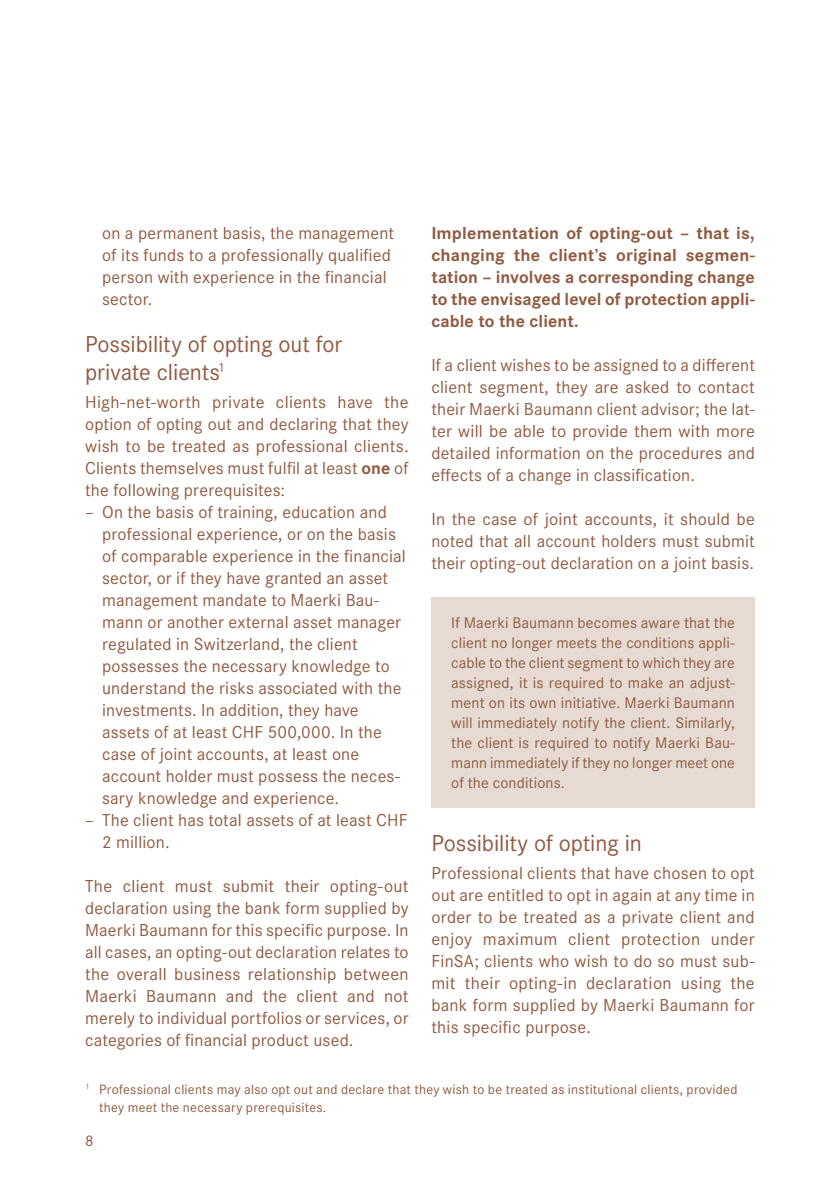
<style>
.page{position:relative;width:840px;height:1191px;background:#fff}
.page>*{position:absolute;margin:0;border:0;box-sizing:border-box;transform-origin:0 0}
.t1{font:24px/28px "Corporate S";letter-spacing:-.005em;color:#915b42}
.t2{font:18px/22px "Corporate S";letter-spacing:.01em;color:#915b42;text-align:justify}
.t3{font:700 18px/22px "Corporate S";letter-spacing:.005em;color:#915b42;text-align:justify}
.t4{font:16px/20px "Corporate S";letter-spacing:.005em;color:#915b42;text-align:justify}
.t5{font:14px/18px "Corporate S";letter-spacing:.015em;color:#915b42}
.s1{font-weight:700}
</style>
<div class="page">
<div style="left:431px;top:597px;width:323px;height:210px;background:#e6dad2"></div>
<p class="t2" style="left:102px;top:222px;width:293px;text-align:left">on a permanent basis, the management of its funds to a professionally qualified person with experience in the financial sector.</p>
<h1 class="t1" style="left:85px;top:330px;width:259px">Possibility of opting out for private clients<sup>1</sup></h1>
<p class="t2" style="left:85px;top:391px;width:325px">High-net-worth private clients have the option of opting out and declaring that they wish to be treated as professional clients.<br>Clients themselves must fulfil at least <span class="s1">one</span> of the following prerequisites:</p>
<p class="t2" style="left:102px;top:501px;width:305px;text-align:left;text-indent:-17px">– On the basis of training, education and professional experience, or on the basis of comparable experience in the financial sector, or if they have granted an asset management mandate to Maerki Bau&shy;mann or another external asset manager regulated in Switzerland, the client possesses the necessary knowledge to understand the risks associated with the investments. In addition, they have assets of at least CHF 500,000. In the case of joint accounts, at least one account holder must possess the neces&shy;sary knowledge and experience.</p>
<p class="t2" style="left:102px;top:809px;width:307px;text-indent:-17px">– The client has total assets of at least CHF<br>2 million.</p>
<p class="t2" style="left:85px;top:875px;width:325px">The client must submit their opting-out declaration using the bank form supplied by Maerki Baumann for this specific purpose. In all cases, an opting-out declaration relates to the overall business relationship between Maerki Baumann and the client and not merely to individual portfolios or services, or categories of financial product used.</p>
<p class="t3" style="left:431px;top:223px;width:325px">Implementation of opting-out – that is, changing the client’s original segmen&shy;tation – involves a corresponding change to the envisaged level of protection appli&shy;cable to the client.</p>
<p class="t2" style="left:431px;top:354px;width:325px">If a client wishes to be assigned to a different client segment, they are asked to contact their Maerki Baumann client advisor; the lat&shy;ter will be able to provide them with more detailed information on the procedures and effects of a change in classification.</p>
<p class="t2" style="left:431px;top:508px;width:325px">In the case of joint accounts, it should be noted that all account holders must submit their opting-out declaration on a joint basis.</p>
<p class="t4" style="left:451px;top:612px;width:285px">If Maerki Baumann becomes aware that the client no longer meets the conditions appli&shy;cable to the client segment to which they are assigned, it is required to make an adjust&shy;ment on its own initiative. Maerki Baumann will immediately notify the client. Similarly, the client is required to notify Maerki Bau&shy;mann immediately if they no longer meet one of the conditions.</p>
<h1 class="t1" style="left:431px;top:829px;width:212px">Possibility of opting in</h1>
<p class="t2" style="left:431px;top:862px;width:325px">Professional clients that have chosen to opt out are entitled to opt in again at any time in order to be treated as a private client and enjoy maximum client protection under FinSA; clients who wish to do so must sub&shy;mit their opting-in declaration using the bank form supplied by Maerki Baumann for this specific purpose.</p>
<p class="t5" style="left:99px;top:1080px;width:639px;text-indent:-14px"><sup>1</sup> Professional clients may also opt out and declare that they wish to be treated as institutional clients, provided they meet the necessary prerequisites.</p>
<p class="t4" style="left:85px;top:1130px;width:10px">8</p>
</div>
